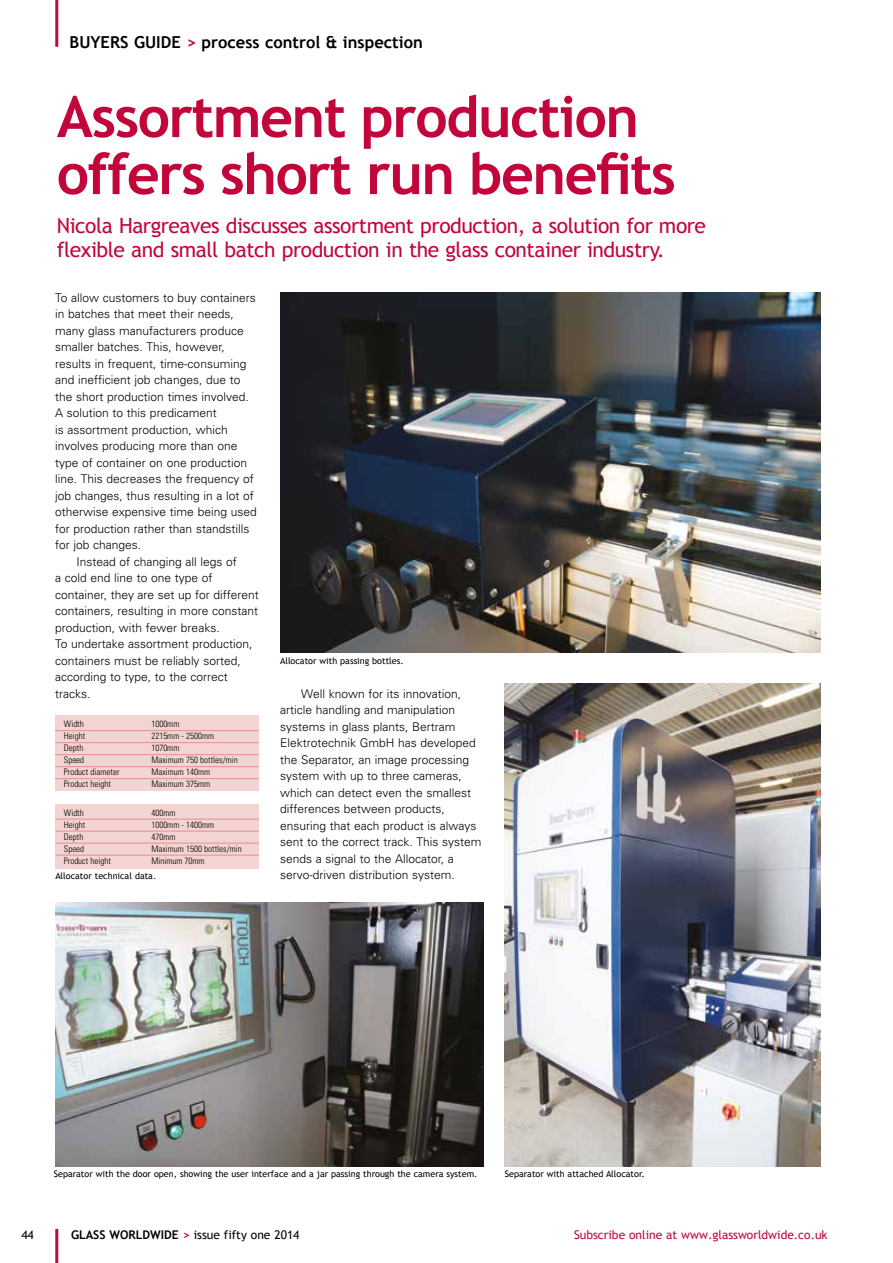
<style>
.page{position:relative;width:893px;height:1263px;background:#fff}
.page>*{position:absolute;margin:0;border:0;box-sizing:border-box;transform-origin:0 0}
.t1{font:700 57px/57px "Trebuchet MS";letter-spacing:-.025em;color:#c2063b}
.t2{font:21px/24px "Trebuchet MS";letter-spacing:-.02em;color:#c2063b}
.t3{font:700 16.5px "Trebuchet MS";color:#000}
.t4{font:300 12px/16.5px "Univers";color:#000}
.t5{font:12px "Trebuchet MS";color:#c2063b}
.t6{font:12px "Trebuchet MS";color:#000}
.t7{font:300 condensed 9px "Univers";color:#000}
.t8{font:9px "Trebuchet MS";color:#000}
.s1{color:#c2063b}
.s2{font-weight:700}
.s3{font-weight:700;color:#c2063b}
</style>
<div class="page">
<hr style="left:55px;top:1229px;width:3px;height:34px;background:#c2063b">
<hr style="left:55px;top:0;width:3px;height:47px;background:#c2063b">
<div style="left:55px;top:715px;width:204px;height:76px;background:#f4d4d2"></div>
<div style="left:55px;top:804px;width:204px;height:65px;background:#f4d4d2"></div>
<hr style="left:55px;top:730px;width:204px;height:1px;background:#e19190">
<hr style="left:55px;top:742px;width:204px;height:1px;background:#e19190">
<hr style="left:55px;top:754px;width:204px;height:1px;background:#e19190">
<hr style="left:55px;top:766px;width:204px;height:1px;background:#e19190">
<hr style="left:55px;top:778px;width:204px;height:1px;background:#e19190">
<hr style="left:55px;top:819px;width:204px;height:1px;background:#e19190">
<hr style="left:55px;top:831px;width:204px;height:1px;background:#e19190">
<hr style="left:55px;top:843px;width:204px;height:1px;background:#e19190">
<hr style="left:55px;top:855px;width:204px;height:1px;background:#e19190">
<img style="left:55px;top:902px;width:428px;height:264px">
<img style="left:280px;top:292px;width:541px;height:360px">
<img style="left:505px;top:683px;width:316px;height:483px">
<h3 class="t3" style="left:70px;top:32px;width:41px">BUYERS</h3>
<h3 class="t3" style="left:134px;top:32px;width:31px">GUIDE</h3>
<h3 class="t3" style="left:186px;top:32px;width:238px"><span class="s1">&gt;</span> process control &amp; inspection</h3>
<h1 class="t1" style="left:57px;top:88px;width:620px">Assortment production offers short run benefits</h1>
<h2 class="t2" style="left:57px;top:214px;width:651px">Nicola Hargreaves discusses assortment production, a solution for more flexible and small batch production in the glass container industry.</h2>
<p class="t4" style="left:55px;top:289px;width:202px">To allow customers to buy containers</p>
<p class="t4" style="left:55px;top:306px;width:180px">in batches that meet their needs,</p>
<p class="t4" style="left:55px;top:322px;width:190px">many glass manufacturers produce</p>
<p class="t4" style="left:55px;top:339px;width:171px">smaller batches. This, however,</p>
<p class="t4" style="left:55px;top:355px;width:193px">results in frequent, time-consuming</p>
<p class="t4" style="left:55px;top:372px;width:187px">and inefficient job changes, due to</p>
<p class="t4" style="left:55px;top:388px;width:195px">the short production times involved.</p>
<p class="t4" style="left:55px;top:405px;width:163px">A solution to this predicament</p>
<p class="t4" style="left:55px;top:421px;width:174px">is assortment production, which</p>
<p class="t4" style="left:55px;top:438px;width:184px">involves producing more than one</p>
<p class="t4" style="left:55px;top:454px;width:193px">type of container on one production</p>
<p class="t4" style="left:55px;top:471px;width:200px">line. This decreases the frequency of</p>
<p class="t4" style="left:55px;top:487px;width:200px">job changes, thus resulting in a lot of</p>
<p class="t4" style="left:55px;top:504px;width:203px">otherwise expensive time being used</p>
<p class="t4" style="left:55px;top:520px;width:196px">for production rather than standstills</p>
<p class="t4" style="left:55px;top:537px;width:88px">for job changes.</p>
<p class="t4" style="left:77px;top:553px;width:162px">Instead of changing all legs of</p>
<p class="t4" style="left:55px;top:570px;width:159px">a cold end line to one type of</p>
<p class="t4" style="left:55px;top:586px;width:205px">container, they are set up for different</p>
<p class="t4" style="left:55px;top:603px;width:204px">containers, resulting in more constant</p>
<p class="t4" style="left:55px;top:619px;width:166px">production, with fewer breaks.</p>
<p class="t4" style="left:55px;top:636px;width:199px">To undertake assortment production,</p>
<p class="t4" style="left:55px;top:652px;width:187px">containers must be reliably sorted,</p>
<p class="t4" style="left:55px;top:669px;width:174px">according to type, to the correct</p>
<p class="t4" style="left:55px;top:685px;width:37px">tracks.</p>
<p class="t8" style="left:280px;top:656px;width:125px">Allocator with passing bottles.</p>
<p class="t4" style="left:280px;top:685px;width:203px;text-indent:21px">Well known for its innovation, article handling and manipulation systems in glass plants, Bertram Elektrotechnik GmbH has developed the Separator, an image processing system with up to three cameras, which can detect even the smallest differences between products, ensuring that each product is always sent to the correct track. This system sends a signal to the Allocator, a servo-driven distribution system.</p>
<p class="t7" style="left:64px;top:718px;width:21px">Width</p>
<p class="t7" style="left:151px;top:718px;width:29px">1000mm</p>
<p class="t7" style="left:64px;top:730px;width:23px">Height</p>
<p class="t7" style="left:151px;top:730px;width:64px">2215mm - 2500mm</p>
<p class="t7" style="left:64px;top:742px;width:21px">Depth</p>
<p class="t7" style="left:151px;top:742px;width:29px">1070mm</p>
<p class="t7" style="left:64px;top:754px;width:22px">Speed</p>
<p class="t7" style="left:151px;top:754px;width:88px">Maximum 750 bottles/min</p>
<p class="t7" style="left:64px;top:766px;width:57px">Product diameter</p>
<p class="t7" style="left:151px;top:766px;width:60px">Maximum 140mm</p>
<p class="t7" style="left:64px;top:778px;width:49px">Product height</p>
<p class="t7" style="left:151px;top:778px;width:60px">Maximum 375mm</p>
<p class="t7" style="left:64px;top:807px;width:21px">Width</p>
<p class="t7" style="left:151px;top:807px;width:25px">400mm</p>
<p class="t7" style="left:64px;top:819px;width:23px">Height</p>
<p class="t7" style="left:151px;top:819px;width:64px">1000mm - 1400mm</p>
<p class="t7" style="left:64px;top:831px;width:21px">Depth</p>
<p class="t7" style="left:151px;top:831px;width:25px">470mm</p>
<p class="t7" style="left:64px;top:843px;width:22px">Speed</p>
<p class="t7" style="left:151px;top:843px;width:92px">Maximum 1500 bottles/min</p>
<p class="t7" style="left:64px;top:855px;width:49px">Product height</p>
<p class="t7" style="left:151px;top:855px;width:55px">Minimum 70mm</p>
<p class="t8" style="left:55px;top:870px;width:103px">Allocator technical data.</p>
<p class="t8" style="left:54px;top:1169px;width:425px">Separator with the door open, showing the user interface and a jar passing through the camera system.</p>
<p class="t8" style="left:505px;top:1169px;width:141px">Separator with attached Allocator.</p>
<p class="t6" style="left:21px;top:1228px;width:14px">44</p>
<p class="t6" style="left:71px;top:1228px;width:230px"><span class="s2">Glass Worldwide</span> <span class="s3">&gt;</span> issue fifty one 2014</p>
<p class="t5" style="left:574px;top:1228px;width:255px">Subscribe online at www.glassworldwide.co.uk</p>
</div>
